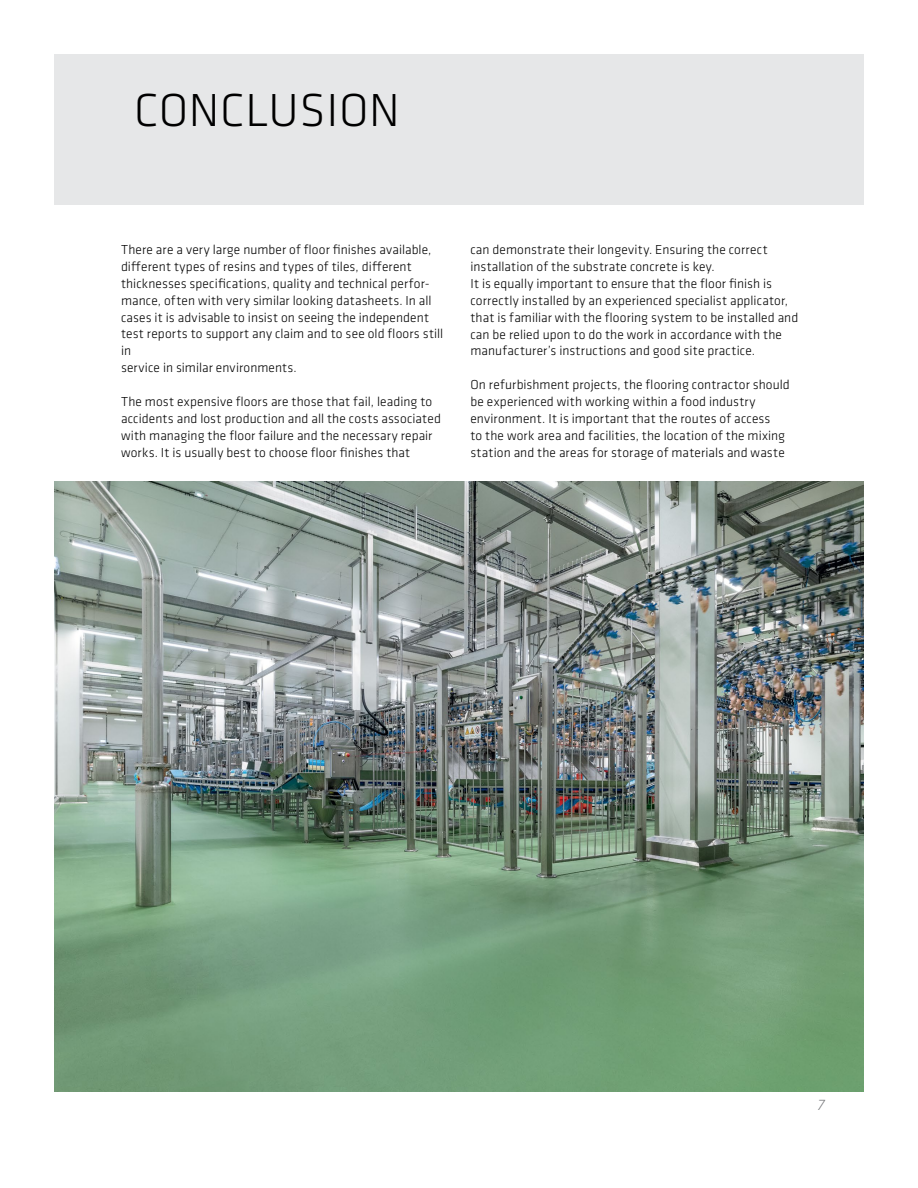
<style>
.page{position:relative;width:918px;height:1188px;background:#fff}
.page>*{position:absolute;margin:0;border:0;box-sizing:border-box;transform-origin:0 0}
.t1{font:300 48px "Klavika";letter-spacing:.015em;color:#000}
.t2{font:italic 300 15.75px "Klavika";color:#77787b}
.t3{font:300 13.5px/17px "Klavika";letter-spacing:.01em;color:#000}
</style>
<div class="page">
<div style="left:54px;top:54px;width:810px;height:151px;background:#e6e7e8"></div>
<img style="left:54px;top:481px;width:810px;height:610px">
<h1 class="t1" style="left:134px;top:81px;width:267px">CONCLUSION</h1>
<p class="t3" style="left:121px;top:241px;width:324px">There are a very large number of floor finishes available, different types of resins and types of tiles, different thicknesses specifications, quality and technical perfor&shy;mance, often with very similar looking datasheets. In all cases it is advisable to insist on seeing the independent test reports to support any claim and to see old floors still in<br>service in similar environments.</p>
<p class="t3" style="left:121px;top:393px;width:321px">The most expensive floors are those that fail, leading to accidents and lost production and all the costs associated with managing the floor failure and the necessary repair works. It is usually best to choose floor finishes that</p>
<p class="t3" style="left:470px;top:241px;width:329px">can demonstrate their longevity. Ensuring the correct installation of the substrate concrete is key.<br>It is equally important to ensure that the floor finish is correctly installed by an experienced specialist applicator, that is familiar with the flooring system to be installed and can be relied upon to do the work in accordance with the manufacturer’s instructions and good site practice.</p>
<p class="t3" style="left:470px;top:376px;width:321px">On refurbishment projects, the flooring contractor should be experienced with working within a food industry environment. It is important that the routes of access<br>to the work area and facilities, the location of the mixing station and the areas for storage of materials and waste</p>
<p class="t2" style="left:818px;top:1096px;width:8px">7</p>
</div>
